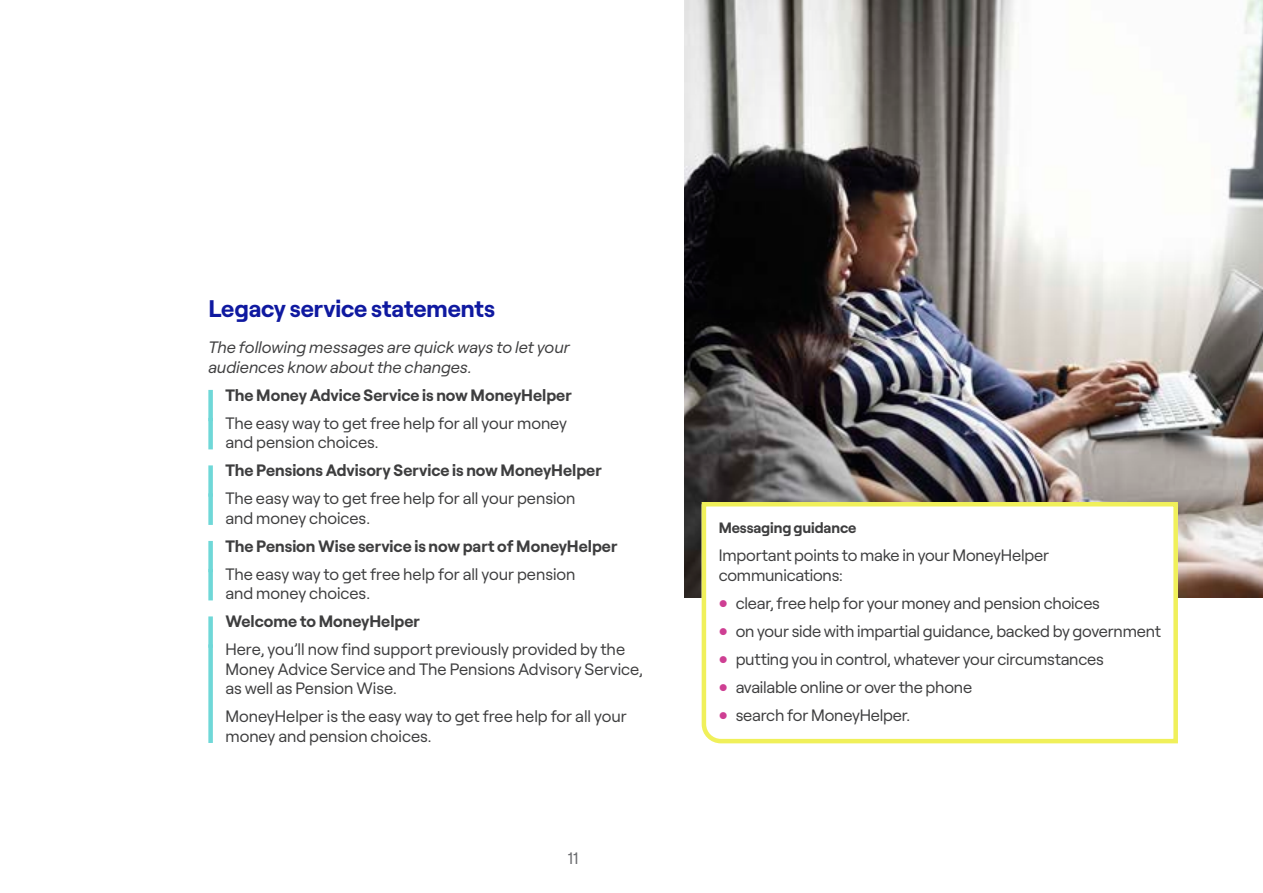
<style>
.page{position:relative;width:1263px;height:893px;background:#fff}
.page>*{position:absolute;margin:0;border:0;box-sizing:border-box;transform-origin:0 0}
.Subheader1_16_18{font:700 24px "Roobert";letter-spacing:-.005em;color:#0f19a0}
.Message_11_13{font:16.5px/19.5px "Roobert";letter-spacing:-.005em;color:#3e3e3f}
.Message_header_11_1{font:700 16.5px "Roobert";color:#3e3e3f}
.Body_instructions_1{font:italic 16.5px/19.5px "Roobert";letter-spacing:-.005em;color:#3e3e3f}
.PO_Yellow_body_larg{font:16.5px/19.5px "Roobert";letter-spacing:-.01em;color:#3e3e3f}
.t1{font:16.5px "Roobert";color:#6c6d70}
.PO_Yellow_subheader{font:700 15px "Roobert";letter-spacing:-.005em;color:#3e3e3f}
</style>
<div class="page">
<div style="left:208px;top:390px;width:5px;height:31px;background:#6fd8d8"></div>
<div style="left:208px;top:418px;width:5px;height:31px;background:#6fd8d8"></div>
<div style="left:208px;top:465px;width:5px;height:32px;background:#6fd8d8"></div>
<div style="left:208px;top:493px;width:5px;height:32px;background:#6fd8d8"></div>
<div style="left:208px;top:541px;width:5px;height:31px;background:#6fd8d8"></div>
<div style="left:208px;top:569px;width:5px;height:31px;background:#6fd8d8"></div>
<div style="left:208px;top:616px;width:5px;height:32px;background:#6fd8d8"></div>
<div style="left:208px;top:644px;width:5px;height:99px;background:#6fd8d8"></div>
<img style="left:685px;top:0;width:578px;height:597px">
<svg style="left:699px;top:500px;width:481px;height:244px"></svg>
<svg style="left:720px;top:600px;width:7px;height:7px"></svg>
<svg style="left:720px;top:628px;width:7px;height:7px"></svg>
<svg style="left:720px;top:656px;width:7px;height:7px"></svg>
<svg style="left:720px;top:684px;width:7px;height:7px"></svg>
<svg style="left:720px;top:712px;width:7px;height:7px"></svg>
<p class="Subheader1_16_18" style="left:208px;top:290px;width:288px">Legacy service statements</p>
<p class="Body_instructions_1" style="left:208px;top:336px;width:363px">The following messages are quick ways to let your audiences know about the changes.</p>
<p class="Message_header_11_1" style="left:225px;top:382px;width:348px">The Money Advice Service is now MoneyHelper</p>
<p class="Message_11_13" style="left:225px;top:412px;width:343px">The easy way to get free help for all your money and pension choices.</p>
<p class="Message_header_11_1" style="left:225px;top:458px;width:378px">The Pensions Advisory Service is now MoneyHelper</p>
<p class="Message_11_13" style="left:225px;top:487px;width:352px">The easy way to get free help for all your pension and money choices.</p>
<p class="Message_header_11_1" style="left:225px;top:533px;width:394px">The Pension Wise service is now part of MoneyHelper</p>
<p class="Message_11_13" style="left:225px;top:563px;width:352px">The easy way to get free help for all your pension and money choices.</p>
<p class="Message_header_11_1" style="left:225px;top:609px;width:196px">Welcome to MoneyHelper</p>
<p class="Message_11_13" style="left:225px;top:638px;width:419px">Here, you’ll now find support previously provided by the<br>Money Advice Service and The Pensions Advisory Service, as well as Pension Wise.</p>
<p class="Message_11_13" style="left:225px;top:705px;width:403px">MoneyHelper is the easy way to get free help for all your money and pension choices.</p>
<p class="t1" style="left:567px;top:845px;width:12px">11</p>
<p class="PO_Yellow_subheader" style="left:719px;top:516px;width:139px">Messaging guidance</p>
<p class="PO_Yellow_body_larg" style="left:719px;top:544px;width:332px">Important points to make in your MoneyHelper communications:</p>
<p class="Message_11_13" style="left:736px;top:592px;width:366px">clear, free help for your money and pension choices</p>
<p class="Message_11_13" style="left:736px;top:620px;width:427px">on your side with impartial guidance, backed by government</p>
<p class="Message_11_13" style="left:736px;top:648px;width:370px">putting you in control, whatever your circumstances</p>
<p class="Message_11_13" style="left:736px;top:676px;width:238px">available online or over the phone</p>
<p class="Message_11_13" style="left:736px;top:704px;width:176px">search for MoneyHelper.</p>
</div>
